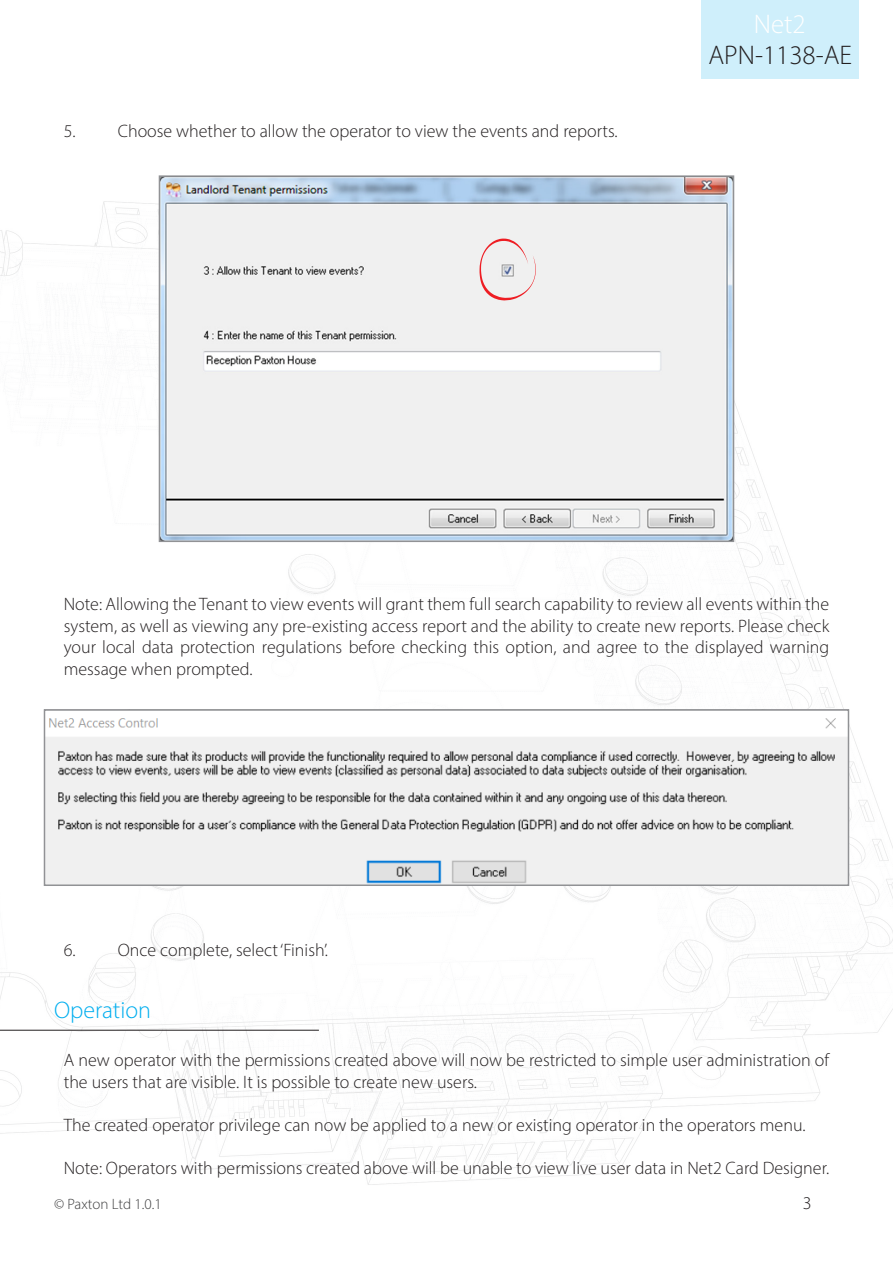
<style>
.page{position:relative;width:893px;height:1263px;background:#fff}
.page>*{position:absolute;margin:0;border:0;box-sizing:border-box;transform-origin:0 0}
.t1{font:300 27px "Myriad Pro";color:#231f20}
.t2{font:300 27px "Myriad Pro";color:#fff}
.Section_title{font:300 24px "Myriad Pro";color:#00aeef}
.Text{font:300 18px/21.6px "Myriad Pro";color:#231f20}
.t3{font:300 15px "Myriad Pro";letter-spacing:-.005em;color:#3e3e3f}
</style>
<div class="page">
<img style="left:0;top:175px;width:893px;height:1010px">
<div style="left:702px;top:0;width:157px;height:79px;background:#cfeffb"></div>
<hr style="left:0;top:1030px;width:319px;height:1px;background:#231f20">
<img style="left:162px;top:178px;width:569px;height:361px">
<div style="left:159px;top:175px;width:575px;height:367px;border:2px solid #919295"></div>
<svg style="left:479px;top:238px;width:57px;height:63px"></svg>
<img style="left:47px;top:712px;width:799px;height:171px">
<div style="left:44px;top:709px;width:805px;height:177px;border:2px solid #919295"></div>
<h1 class="t2" style="left:754px;top:8px;width:53px">Net2</h1>
<p class="Text" style="left:64px;top:120px;width:555px">5. Choose whether to allow the operator to view the events and reports.</p>
<h1 class="t1" style="left:708px;top:39px;width:145px">APN-1138-AE</h1>
<p class="Text" style="left:64px;top:593px;width:767px;text-align:justify">Note: Allowing the Tenant to view events will grant them full search capability to review all events within the system, as well as viewing any pre-existing access report and the ability to create new reports. Please check your local data protection regulations before checking this option, and agree to the displayed warning message when prompted.</p>
<p class="Text" style="left:64px;top:938px;width:266px">6. Once complete, select ‘Finish’.</p>
<p class="Section_title" style="left:54px;top:996px;width:99px">Operation</p>
<p class="Text" style="left:64px;top:1049px;width:767px">A new operator with the permissions created above will now be restricted to simple user administration of the users that are visible. It is possible to create new users.</p>
<p class="Text" style="left:64px;top:1114px;width:743px">The created operator privilege can now be applied to a new or existing operator in the operators menu.</p>
<p class="Text" style="left:64px;top:1157px;width:767px">Note: Operators with permissions created above will be unable to view live user data in Net2 Card Designer.</p>
<p class="t3" style="left:54px;top:1195px;width:109px">© Paxton Ltd 1.0.1</p>
<p class="Text" style="left:803px;top:1192px;width:10px">3</p>
</div>
